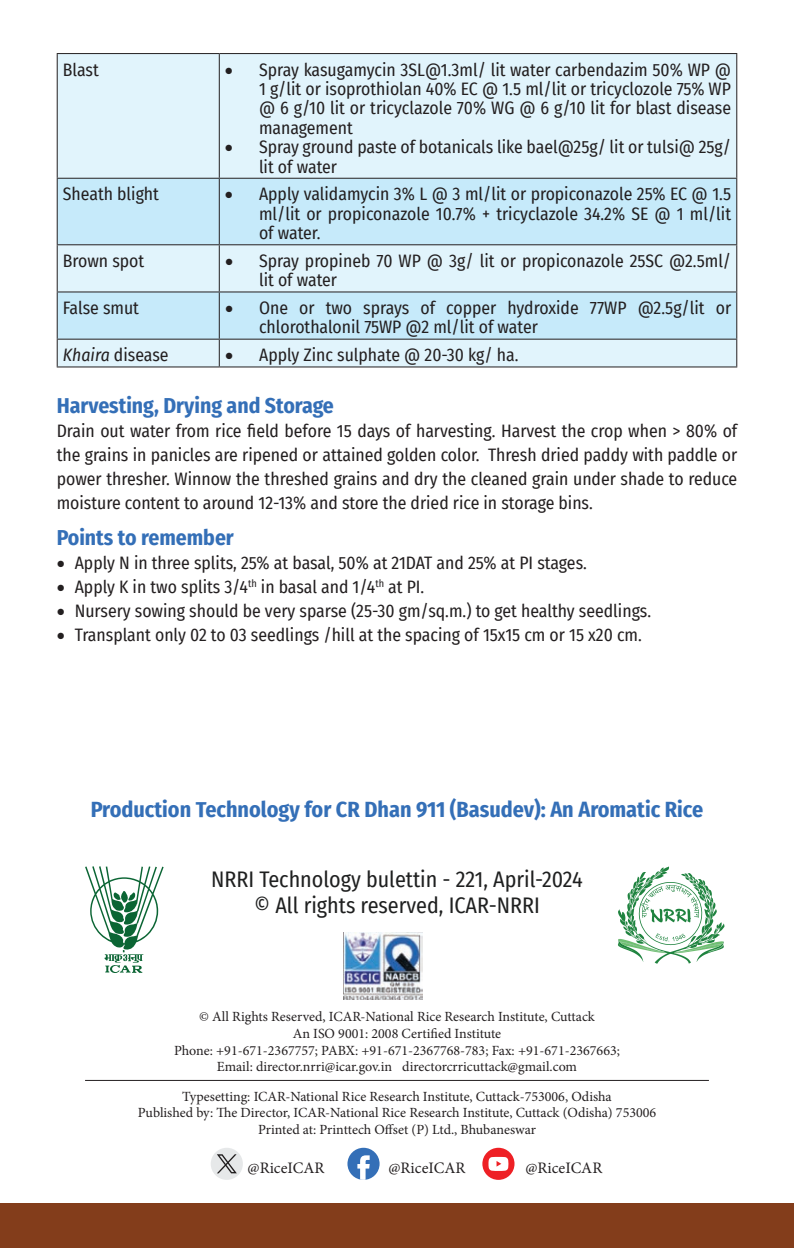
<style>
.page{position:relative;width:794px;height:1248px;background:#fff}
.page>*{position:absolute;margin:0;border:0;box-sizing:border-box;transform-origin:0 0}
.t1{font:22px/26.4px "Fira Sans Condensed";color:#1f2020;text-align:center}
.t2{font:700 22px "Fira Sans Condensed";color:#346fb7}
.t3{font:700 21.6px "Fira Sans Condensed";color:#346fb7}
.t4{font:17.6px/19.4px "Fira Sans Condensed";color:#231f20;text-align:justify}
.t5{font:16px "Minion Pro";color:#231f20}
.t6{font:14px/16.8px "Minion Pro";color:#231f20;text-align:center}
.s1{font-style:italic}
</style>
<div class="page">
<div style="left:0;top:1203px;width:794px;height:44px;background:#833d1b"></div>
<svg style="left:85px;top:866px;width:79px;height:106px"></svg>
<img style="left:344px;top:932px;width:78px;height:66px">
<hr style="left:85px;top:1079px;width:624px;height:1px;background:#231f20">
<div style="left:482px;top:1147px;width:32px;height:32px;background:#ee2025;border-radius:50%"></div>
<svg style="left:488px;top:1156px;width:20px;height:14px"></svg>
<div style="left:347px;top:1147px;width:32px;height:32px;background:#346fb7;border-radius:50%"></div>
<svg style="left:357px;top:1155px;width:13px;height:24px"></svg>
<div style="left:211px;top:1147px;width:32px;height:32px;background:#e6e8e9;border-radius:50%"></div>
<svg style="left:217px;top:1154px;width:20px;height:19px"></svg>
<div style="left:58px;top:54px;width:678px;height:312px;background:#e1f4fc"></div>
<svg style="left:58px;top:179px;width:678px;height:159px;background:#cdebf9"></svg>
<hr style="left:57px;top:53px;width:162px;height:1px;background:#231f20">
<hr style="left:219px;top:53px;width:518px;height:1px;background:#231f20">
<hr style="left:57px;top:178px;width:162px;height:1px;background:#231f20">
<hr style="left:219px;top:178px;width:518px;height:1px;background:#231f20">
<hr style="left:57px;top:244px;width:162px;height:1px;background:#231f20">
<hr style="left:219px;top:244px;width:518px;height:1px;background:#231f20">
<hr style="left:57px;top:291px;width:162px;height:1px;background:#231f20">
<hr style="left:219px;top:291px;width:518px;height:1px;background:#231f20">
<hr style="left:57px;top:338px;width:162px;height:1px;background:#231f20">
<hr style="left:219px;top:338px;width:518px;height:1px;background:#231f20">
<hr style="left:57px;top:366px;width:162px;height:1px;background:#231f20">
<hr style="left:219px;top:366px;width:518px;height:1px;background:#231f20">
<hr style="left:57px;top:54px;width:1px;height:124px;background:#231f20">
<hr style="left:57px;top:179px;width:1px;height:65px;background:#231f20">
<hr style="left:57px;top:245px;width:1px;height:46px;background:#231f20">
<hr style="left:57px;top:292px;width:1px;height:46px;background:#231f20">
<svg style="left:57px;top:339px;width:1px;height:27px"></svg>
<hr style="left:219px;top:54px;width:1px;height:124px;background:#231f20">
<hr style="left:736px;top:54px;width:1px;height:124px;background:#231f20">
<hr style="left:219px;top:179px;width:1px;height:65px;background:#231f20">
<hr style="left:736px;top:179px;width:1px;height:65px;background:#231f20">
<hr style="left:219px;top:245px;width:1px;height:46px;background:#231f20">
<hr style="left:736px;top:245px;width:1px;height:46px;background:#231f20">
<hr style="left:219px;top:292px;width:1px;height:46px;background:#231f20">
<hr style="left:736px;top:292px;width:1px;height:46px;background:#231f20">
<svg style="left:219px;top:339px;width:1px;height:27px"></svg>
<svg style="left:736px;top:339px;width:1px;height:27px"></svg>
<svg style="left:618px;top:866px;width:106px;height:97px"></svg>
<p class="t4" style="left:63px;top:59px;width:37px">Blast</p>
<p class="t4" style="left:259px;top:59px;width:473px;text-indent:-34px">• Spray kasugamycin 3SL@1.3ml/ lit water carbendazim 50% WP @ 1 g/lit or isoprothiolan 40% EC @ 1.5 ml/lit or tricyclozole 75% WP @ 6 g/10 lit or tricyclazole 70% WG @ 6 g/10 lit for blast disease management</p>
<p class="t4" style="left:259px;top:137px;width:473px;text-indent:-34px">• Spray ground paste of botanicals like bael@25g/ lit or tulsi@ 25g/ lit of water</p>
<p class="t4" style="left:63px;top:184px;width:98px">Sheath blight</p>
<p class="t4" style="left:259px;top:184px;width:473px;text-indent:-34px">• Apply validamycin 3% L @ 3 ml/lit or propiconazole 25% EC @ 1.5 ml/lit or propiconazole 10.7% + tricyclazole 34.2% SE @ 1 ml/lit of water.</p>
<p class="t4" style="left:63px;top:250px;width:83px">Brown spot</p>
<p class="t4" style="left:259px;top:250px;width:474px;text-indent:-34px">• Spray propineb 70 WP @ 3g/ lit or propiconazole 25SC @2.5ml/ lit of water</p>
<p class="t4" style="left:63px;top:298px;width:78px">False smut</p>
<p class="t4" style="left:259px;top:298px;width:473px;text-indent:-34px">• One or two sprays of copper hydroxide 77WP @2.5g/lit or chlorothalonil 75WP @2 ml/lit of water</p>
<p class="t4" style="left:63px;top:345px;width:107px"><span class="s1">Khaira</span> disease</p>
<p class="t4" style="left:225px;top:345px;width:295px">• Apply Zinc sulphate @ 20-30 kg/ ha.</p>
<p class="t3" style="left:57px;top:387px;width:279px">Harvesting, Drying and Storage</p>
<p class="t4" style="left:57px;top:418px;width:682px;line-height:24px">Drain out water from rice field before 15 days of harvesting. Harvest the crop when &gt; 80% of the grains in panicles are ripened or attained golden color. Thresh dried paddy with paddle or power thresher. Winnow the threshed grains and dry the cleaned grain under shade to reduce moisture content to around 12-13% and store the dried rice in storage bins.</p>
<p class="t3" style="left:57px;top:519px;width:179px">Points to remember</p>
<p class="t4" style="left:57px;top:552px;width:532px">• Apply N in three splits, 25% at basal, 50% at 21DAT and 25% at PI stages.</p>
<p class="t4" style="left:57px;top:576px;width:369px">• Apply K in two splits 3/4<sup>th</sup> in basal and 1/4<sup>th</sup> at PI.</p>
<p class="t4" style="left:57px;top:600px;width:596px">• Nursery sowing should be very sparse (25-30 gm/sq.m.) to get healthy seedlings.</p>
<p class="t4" style="left:57px;top:624px;width:586px">• Transplant only 02 to 03 seedlings /hill at the spacing of 15x15 cm or 15 x20 cm.</p>
<p class="t2" style="left:91px;top:790px;width:614px">Production Technology for CR Dhan 911 (Basudev): An Aromatic Rice</p>
<p class="t1" style="left:211px;top:865px;width:373px">NRRI Technology bulettin - 221, April-2024 © All rights reserved, ICAR-NRRI</p>
<p class="t6" style="left:174px;top:1007px;width:447px">© All Rights Reserved, ICAR-National Rice Research Institute, Cuttack<br>An ISO 9001: 2008 Certified Institute<br>Phone: +91-671-2367757; PABX: +91-671-2367768-783; Fax: +91-671-2367663; Email: director.nrri@icar.gov.in। directorcrricuttack@gmail.com</p>
<p class="t6" style="left:138px;top:1087px;width:520px">Typesetting: ICAR-National Rice Research Institute, Cuttack-753006, Odisha<br>Published by: The Director, ICAR-National Rice Research Institute, Cuttack (Odisha) 753006<br>Printed at: Printtech Offset (P) Ltd., Bhubaneswar</p>
<p class="t5" style="left:248px;top:1157px;width:78px">@RiceICAR</p>
<p class="t5" style="left:388px;top:1157px;width:78px">@RiceICAR</p>
<p class="t5" style="left:525px;top:1157px;width:78px">@RiceICAR</p>
</div>
